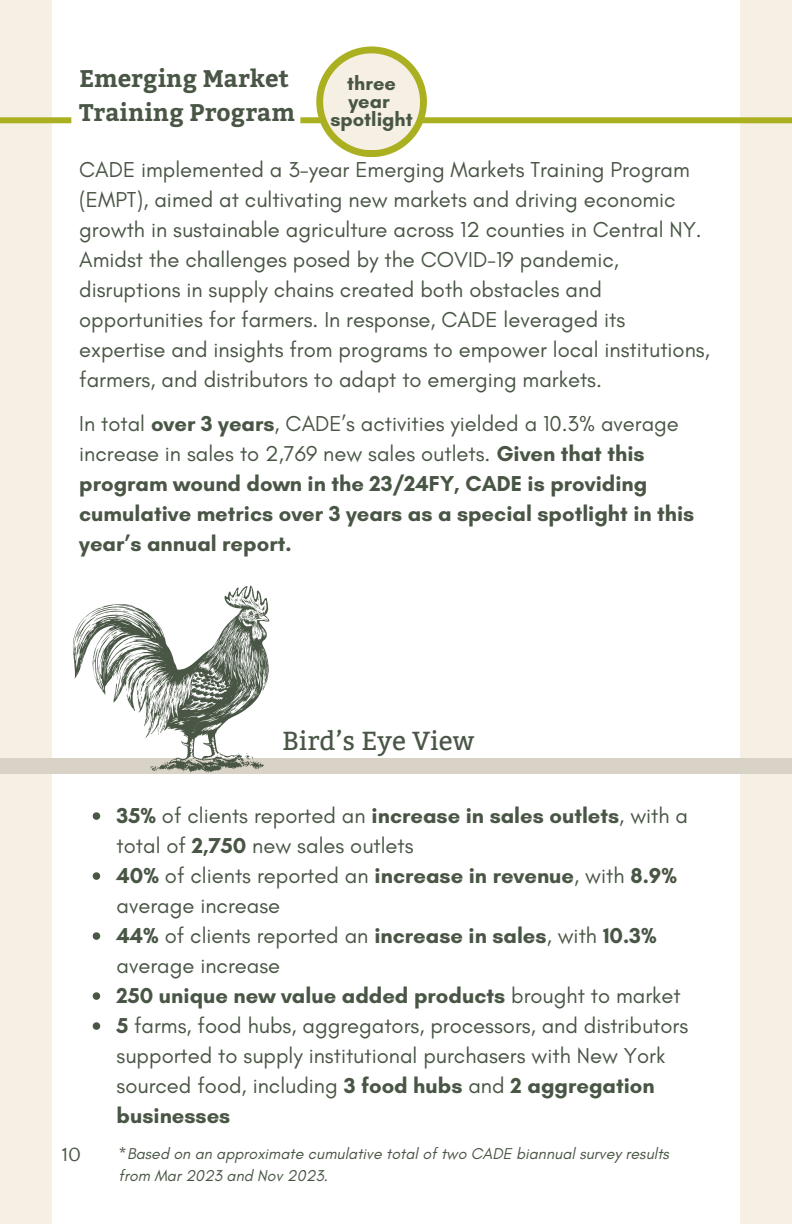
<style>
.page{position:relative;width:792px;height:1224px;background:#fff}
.page>*{position:absolute;margin:0;border:0;box-sizing:border-box;transform-origin:0 0}
.t1{font:26px "Bitter";color:#495645}
.t2{font:700 24px/34.4px "Bitter";color:#495645}
.t3{font:22px/30px "Glacial Indifference";color:#495645}
.t4{font:700 22px/30px "Glacial Indifference";color:#495645}
.t5{font:700 20px/18px "Glacial Indifference";color:#495645;text-align:center}
.t6{font:20px "Quattrocento Sans";color:#495645}
.t7{font:italic 16px "Glacial Indifference";color:#495645}
.s1{font-weight:400}
.s2{font-weight:700}
</style>
<div class="page">
<div style="left:0;top:0;width:52px;height:1224px;background:#f6efe4"></div>
<div style="left:0;top:117px;width:71px;height:6px;background:#abb021"></div>
<div style="left:740px;top:0;width:52px;height:1224px;background:#f6efe4"></div>
<div style="left:0;top:758px;width:792px;height:16px;background:#d9d2c7"></div>
<svg style="left:73px;top:585px;width:197px;height:188px"></svg>
<div style="left:300px;top:117px;width:492px;height:6px;background:#abb021"></div>
<svg style="left:93px;top:812px;width:7px;height:8px"></svg>
<svg style="left:93px;top:872px;width:7px;height:8px"></svg>
<svg style="left:93px;top:932px;width:7px;height:8px"></svg>
<svg style="left:93px;top:992px;width:7px;height:8px"></svg>
<svg style="left:93px;top:1022px;width:7px;height:8px"></svg>
<div style="left:316px;top:46px;width:111px;height:111px;background:#abb021;border-radius:50%"></div>
<div style="left:323px;top:53px;width:97px;height:97px;background:#f6efe4;border-radius:50%"></div>
<h3 class="t2" style="left:79px;top:60px;width:217px">Emerging Market<br>Training Program</h3>
<h1 class="t3" style="left:79px;top:155px;width:632px">CADE implemented a 3-year Emerging Markets Training Program (EMPT), aimed at cultivating new markets and driving economic growth in sustainable agriculture across 12 counties in Central NY.<br>Amidst the challenges posed by the COVID-19 pandemic, disruptions in supply chains created both obstacles and opportunities for farmers. In response, CADE leveraged its expertise and insights from programs to empower local institutions, farmers, and distributors to adapt to emerging markets.</h1>
<h4 class="t4" style="left:79px;top:408px;width:617px"><span class="s1">In total</span> over 3 years<span class="s1">, CADE’s activities yielded a 10.3% average increase in sales to 2,769 new sales outlets.</span> Given that this program wound down in the 23/24FY, CADE is providing cumulative metrics over 3 years as a special spotlight in this year’s annual report.</h4>
<p class="t5" style="left:330px;top:74px;width:84px">three year spotlight</p>
<p class="t1" style="left:282px;top:726px;width:193px">Bird’s Eye View</p>
<p class="t6" style="left:62px;top:1144px;width:21px">10</p>
<h4 class="t3" style="left:117px;top:800px;width:573px"><span class="s2">35%</span> of clients reported an <span class="s2">increase in sales outlets</span>, with a total of <span class="s2">2,750</span> new sales outlets</h4>
<p class="t3" style="left:117px;top:860px;width:562px"><span class="s2">40%</span> of clients reported an <span class="s2">increase in revenue</span>, with <span class="s2">8.9% </span>average increase</p>
<h2 class="t3" style="left:117px;top:920px;width:542px"><span class="s2">44%</span> of clients reported an <span class="s2">increase in sales</span>, with <span class="s2">10.3% </span>average increase</h2>
<p class="t4" style="left:117px;top:980px;width:566px">250 unique new value added products <span class="s1">brought to market</span></p>
<p class="t3" style="left:117px;top:1010px;width:573px"><span class="s2">5</span> farms, food hubs, aggregators, processors, and distributors supported to supply institutional purchasers with New York sourced food, including <span class="s2">3 food hubs</span> and <span class="s2">2 aggregation businesses</span></p>
<p class="t7" style="left:119px;top:1144px;width:552px">*Based on an approximate cumulative total of two CADE biannual survey results</p>
<p class="t7" style="left:119px;top:1165px;width:211px">from Mar 2023 and Nov 2023.</p>
</div>
